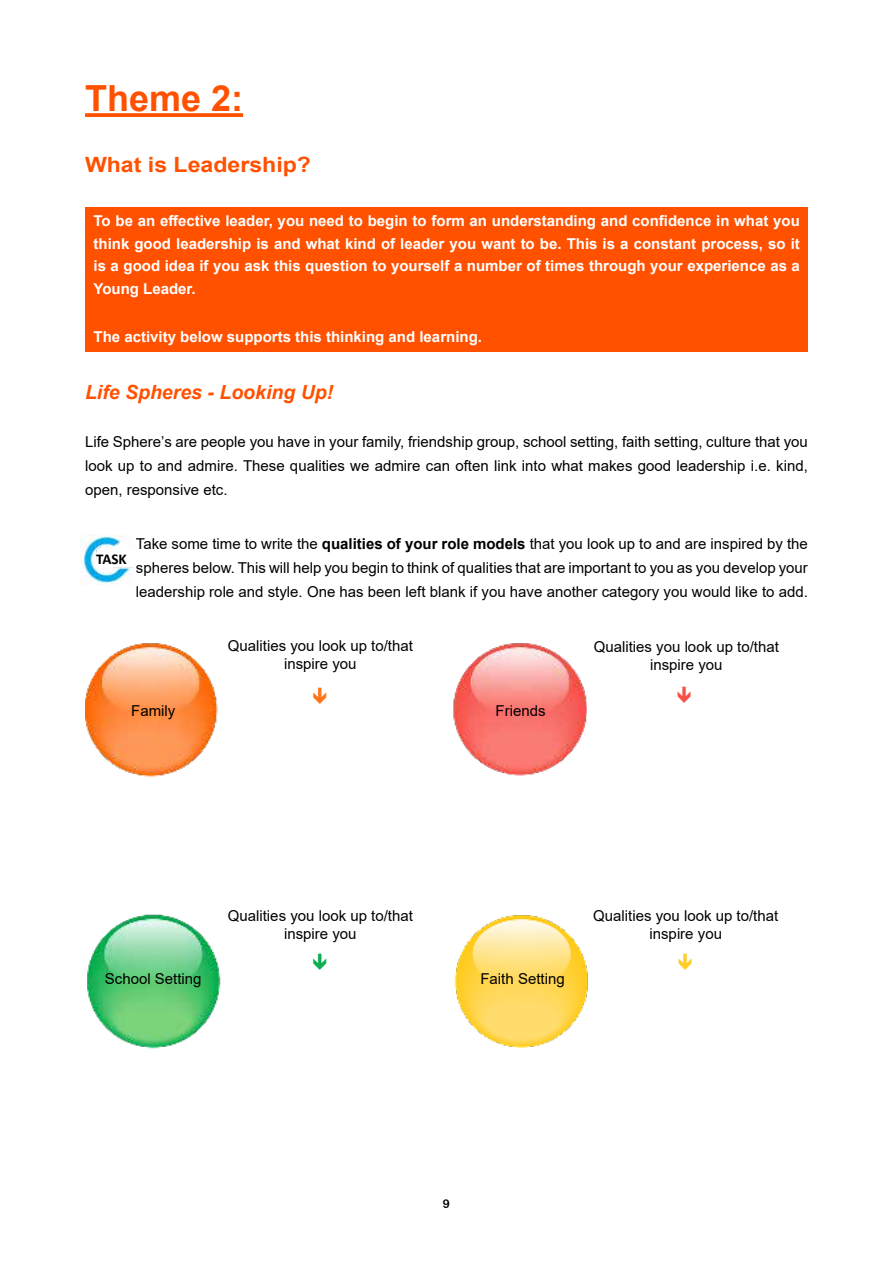
<style>
.page{position:relative;width:893px;height:1263px;background:#fff}
.page>*{position:absolute;margin:0;border:0;box-sizing:border-box;transform-origin:0 0}
.t1{font:700 36px "Arial";color:#ff5100}
.t2{font:700 21px "Arial";color:#ff5100;scale:1.1 1}
.t3{font:italic 700 19.5px "Arial";color:#ff5100}
.t4{font:15px/24px "Arial";color:#000;text-align:center}
.t5{font:700 15px/22.5px "Arial";color:#fff;text-align:justify}
.t6{font:700 15px "Calibri";color:#000}
.t7{font:12px "Arial Rounded MT Bold";color:#000}
.s1{font-weight:700}
</style>
<div class="page">
<div style="left:85px;top:207px;width:723px;height:145px;background:#ff5100"></div>
<svg style="left:85px;top:113px;width:158px;height:4px"></svg>
<img style="left:85px;top:643px;width:133px;height:134px">
<img style="left:453px;top:643px;width:134px;height:133px">
<img style="left:87px;top:914px;width:134px;height:135px">
<img style="left:454px;top:915px;width:134px;height:134px">
<img style="left:81px;top:535px;width:52px;height:50px">
<svg style="left:97px;top:542px;width:36px;height:25px"></svg>
<h1 class="t1" style="left:85px;top:73px;width:160px">Theme 2:</h1>
<h2 class="t2" style="left:85px;top:150px;width:207px">What is Leadership?</h2>
<p class="t5" style="left:94px;top:210px;width:708px">To be an effective leader, you need to begin to form an understanding and confidence in what you think good leadership is and what kind of leader you want to be. This is a constant process, so it is a good idea if you ask this question to yourself a number of times through your experience as a Young Leader.</p>
<p class="t5" style="left:94px;top:325px;width:390px">The activity below supports this thinking and learning.</p>
<h3 class="t3" style="left:85px;top:379px;width:250px">Life Spheres - Looking Up!</h3>
<p class="t4" style="left:85px;top:430px;width:724px;text-align:justify">Life Sphere’s are people you have in your family, friendship group, school setting, faith setting, culture that you look up to and admire. These qualities we admire can often link into what makes good leadership i.e. kind, open, responsive etc.</p>
<p class="t6" style="left:96px;top:548px;width:32px">TASK</p>
<p class="t4" style="left:136px;top:532px;width:674px;text-align:justify">Take some time to write the <span class="s1">qualities of your role models</span> that you look up to and are inspired by the spheres below. This will help you begin to think of qualities that are important to you as you develop your leadership role and style. One has been left blank if you have another category you would like to add.</p>
<p class="t4" style="left:228px;top:637px;width:187px;line-height:18px">Qualities you look up to/that inspire you</p>
<p class="t4" style="left:594px;top:637px;width:187px;line-height:18px">Qualities you look up to/that inspire you</p>
<p class="t4" style="left:131px;top:699px;width:46px">Family</p>
<p class="t4" style="left:496px;top:699px;width:52px">Friends</p>
<p class="t4" style="left:228px;top:906px;width:187px;line-height:18px">Qualities you look up to/that inspire you</p>
<p class="t4" style="left:593px;top:907px;width:187px;line-height:18px">Qualities you look up to/that inspire you</p>
<p class="t4" style="left:105px;top:966px;width:98px">School Setting</p>
<p class="t4" style="left:480px;top:966px;width:86px">Faith Setting</p>
<p class="t7" style="left:443px;top:1196px;width:9px">9</p>
</div>
